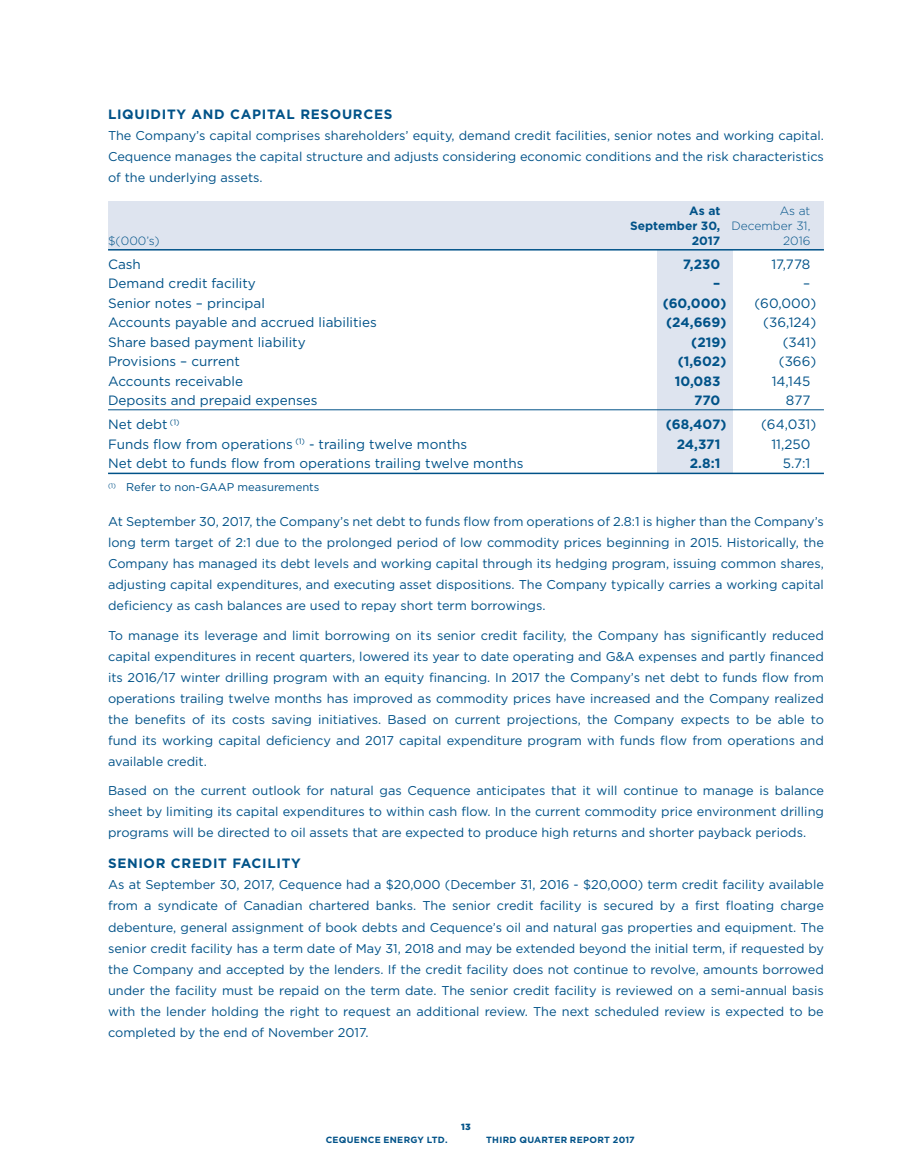
<style>
.page{position:relative;width:905px;height:1175px;background:#fff}
.page>*{position:absolute;margin:0;border:0;box-sizing:border-box;transform-origin:0 0}
.t1{font:13.5px "Gotham";color:#005288}
.t2{font:700 13.5px "Gotham";letter-spacing:.05em;color:#005288}
.t3{font:12.75px/21px "Gotham";color:#005288;text-align:justify}
.t4{font:300 12px/15px "Gotham";color:#005288;text-align:right}
.t5{font:700 12px "Gotham";color:#005288}
.t6{font:11.25px "Gotham";color:#005288}
.t7{font:700 9px "Gotham";letter-spacing:.03em;color:#005288}
.t8{font:900 9px "Gotham";color:#005288}
.s1{font-weight:700}
</style>
<div class="page">
<div style="left:657px;top:250px;width:75px;height:222px;background:#dee4ef"></div>
<div style="left:108px;top:201px;width:716px;height:18px;background:#dee4ef"></div>
<div style="left:108px;top:216px;width:716px;height:18px;background:#dee4ef"></div>
<div style="left:108px;top:231px;width:716px;height:18px;background:#dee4ef"></div>
<hr style="left:108px;top:249px;width:716px;height:1px;background:#005288">
<hr style="left:108px;top:409px;width:716px;height:1px;background:#005288">
<hr style="left:108px;top:472px;width:716px;height:2px;background:#005288">
<p class="t2" style="left:108px;top:105px;width:286px">LIQUIDITY AND CAPITAL RESOURCES</p>
<p class="t3" style="left:108px;top:125px;width:717px">The Company’s capital comprises shareholders’ equity, demand credit facilities, senior notes and working capital.<br>Cequence manages the capital structure and adjusts considering economic conditions and the risk characteristics of the underlying assets.</p>
<p class="t5" style="left:689px;top:202px;width:33px">As at</p>
<p class="t4" style="left:630px;top:202px;width:182px">As at<br><span class="s1">September 30,</span> December 31,</p>
<p class="t4" style="left:108px;top:232px;width:53px">$(000’s)</p>
<p class="t5" style="left:691px;top:232px;width:30px">2017</p>
<p class="t4" style="left:783px;top:232px;width:29px">2016</p>
<p class="t1" style="left:108px;top:255px;width:34px">Cash</p>
<p class="t2" style="left:682px;top:255px;width:39px">7,230</p>
<p class="t1" style="left:771px;top:255px;width:41px">17,778</p>
<p class="t1" style="left:108px;top:275px;width:149px">Demand credit facility</p>
<p class="t2" style="left:713px;top:274px;width:9px">–</p>
<p class="t1" style="left:803px;top:275px;width:9px">–</p>
<p class="t1" style="left:108px;top:294px;width:158px">Senior notes – principal</p>
<p class="t2" style="left:662px;top:294px;width:65px">(60,000)</p>
<p class="t1" style="left:754px;top:294px;width:63px">(60,000)</p>
<p class="t1" style="left:108px;top:314px;width:270px">Accounts payable and accrued liabilities</p>
<p class="t2" style="left:666px;top:313px;width:62px">(24,669)</p>
<p class="t1" style="left:763px;top:314px;width:54px">(36,124)</p>
<p class="t1" style="left:108px;top:333px;width:199px">Share based payment liability</p>
<p class="t2" style="left:691px;top:333px;width:37px">(219)</p>
<p class="t1" style="left:782px;top:333px;width:35px">(341)</p>
<p class="t1" style="left:108px;top:352px;width:133px">Provisions – current</p>
<p class="t2" style="left:677px;top:352px;width:50px">(1,602)</p>
<p class="t1" style="left:778px;top:352px;width:39px">(366)</p>
<p class="t1" style="left:108px;top:372px;width:137px">Accounts receivable</p>
<p class="t2" style="left:674px;top:372px;width:47px">10,083</p>
<p class="t1" style="left:771px;top:372px;width:40px">14,145</p>
<p class="t1" style="left:108px;top:391px;width:211px">Deposits and prepaid expenses</p>
<p class="t2" style="left:694px;top:391px;width:28px">770</p>
<p class="t1" style="left:786px;top:391px;width:26px">877</p>
<p class="t1" style="left:108px;top:415px;width:73px">Net debt <sup>(1)</sup></p>
<p class="t2" style="left:666px;top:415px;width:62px">(68,407)</p>
<p class="t1" style="left:761px;top:416px;width:57px">(64,031)</p>
<p class="t1" style="left:108px;top:435px;width:361px">Funds flow from operations <sup>(1)</sup> - trailing twelve months</p>
<p class="t2" style="left:676px;top:435px;width:45px">24,371</p>
<p class="t1" style="left:771px;top:435px;width:40px">11,250</p>
<p class="t1" style="left:108px;top:455px;width:417px">Net debt to funds flow from operations trailing twelve months</p>
<p class="t2" style="left:690px;top:454px;width:32px">2.8:1</p>
<p class="t1" style="left:782px;top:455px;width:29px">5.7:1</p>
<p class="t6" style="left:108px;top:480px;width:213px"><sup>(1)</sup> Refer to non-GAAP measurements</p>
<p class="t3" style="left:108px;top:510px;width:717px">At September 30, 2017, the Company’s net debt to funds flow from operations of 2.8:1 is higher than the Company’s long term target of 2:1 due to the prolonged period of low commodity prices beginning in 2015. Historically, the Company has managed its debt levels and working capital through its hedging program, issuing common shares, adjusting capital expenditures, and executing asset dispositions. The Company typically carries a working capital deficiency as cash balances are used to repay short term borrowings.</p>
<p class="t3" style="left:108px;top:624px;width:717px">To manage its leverage and limit borrowing on its senior credit facility, the Company has significantly reduced capital expenditures in recent quarters, lowered its year to date operating and G&amp;A expenses and partly financed its 2016/17 winter drilling program with an equity financing. In 2017 the Company’s net debt to funds flow from operations trailing twelve months has improved as commodity prices have increased and the Company realized the benefits of its costs saving initiatives. Based on current projections, the Company expects to be able to fund its working capital deficiency and 2017 capital expenditure program with funds flow from operations and available credit.</p>
<p class="t3" style="left:108px;top:780px;width:717px">Based on the current outlook for natural gas Cequence anticipates that it will continue to manage is balance sheet by limiting its capital expenditures to within cash flow. In the current commodity price environment drilling programs will be directed to oil assets that are expected to produce high returns and shorter payback periods.</p>
<p class="t2" style="left:108px;top:854px;width:194px">SENIOR CREDIT FACILITY</p>
<p class="t3" style="left:108px;top:874px;width:717px">As at September 30, 2017, Cequence had a $20,000 (December 31, 2016 - $20,000) term credit facility available from a syndicate of Canadian chartered banks. The senior credit facility is secured by a first floating charge debenture, general assignment of book debts and Cequence’s oil and natural gas properties and equipment. The senior credit facility has a term date of May 31, 2018 and may be extended beyond the initial term, if requested by the Company and accepted by the lenders. If the credit facility does not continue to revolve, amounts borrowed under the facility must be repaid on the term date. The senior credit facility is reviewed on a semi-annual basis with the lender holding the right to request an additional review. The next scheduled review is expected to be completed by the end of November 2017.</p>
<p class="t8" style="left:461px;top:1121px;width:11px">13</p>
<p class="t7" style="left:326px;top:1134px;width:123px">CEQUENCE ENERGY LTD.</p>
<p class="t7" style="left:486px;top:1134px;width:150px">THIRD QUARTER REPORT 2017</p>
</div>
